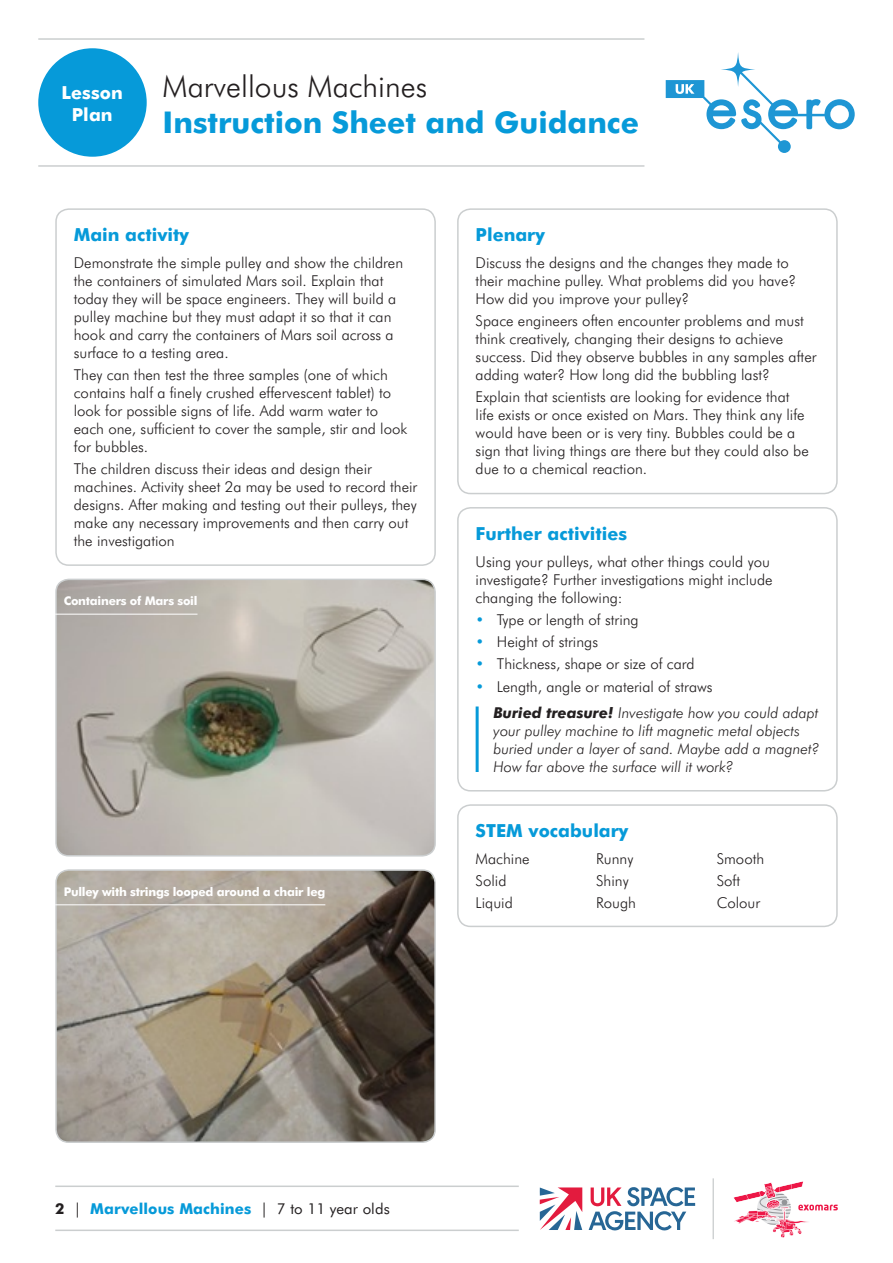
<style>
.page{position:relative;width:893px;height:1263px;background:#fff}
.page>*{position:absolute;margin:0;border:0;box-sizing:border-box;transform-origin:0 0}
.t1{font:700 30px "Futura BT";color:#069ad9}
.t2{font:300 30px "Futura BT";color:#231f20}
.Blue_Headers{font:700 18px "Futura BT";color:#069ad9}
.t3{font:700 18px/21.6px "Futura BT";letter-spacing:.005em;color:#fff;text-align:center}
.Body_text{font:300 15px/18px "Futura BT";color:#231f20}
.Body_text-2{font:italic 300 15px/18px "Futura BT";color:#231f20}
.t4{font:700 15px "Futura BT";letter-spacing:.005em;color:#069ad9}
.Body_-_Bliss_light_1{font:700 12px "Futura BT";letter-spacing:-.02em;color:#fff}
.s1{color:#069ad9}
.s2{font-weight:700}
.s3{color:#231f20}
.s4{font-weight:400;color:#231f20}
</style>
<div class="page">
<svg style="left:666px;top:52px;width:189px;height:101px"></svg>
<hr style="left:38px;top:165px;width:606px;height:2px;background:#cbcecf">
<hr style="left:38px;top:38px;width:606px;height:2px;background:#cbcecf">
<hr style="left:55px;top:1185px;width:464px;height:2px;background:#cbcecf">
<hr style="left:55px;top:1229px;width:464px;height:2px;background:#cbcecf">
<svg style="left:733px;top:1181px;width:105px;height:57px"></svg>
<svg style="left:589px;top:1187px;width:106px;height:43px"></svg>
<svg style="left:540px;top:1187px;width:42px;height:43px"></svg>
<hr style="left:713px;top:1178px;width:1px;height:61px;background:#cbcecf">
<div style="left:38px;top:48px;width:109px;height:109px;background:#069ad9;border-radius:50%"></div>
<div style="left:55px;top:208px;width:381px;height:358px;border:2px solid #cbcecf;border-radius:13px"></div>
<div style="left:457px;top:208px;width:381px;height:286px;border:2px solid #cbcecf;border-radius:13px"></div>
<div style="left:457px;top:804px;width:381px;height:123px;border:2px solid #cbcecf;border-radius:13px"></div>
<div style="left:457px;top:507px;width:381px;height:284px;border:2px solid #cbcecf;border-radius:13px"></div>
<hr style="left:476px;top:706px;width:3px;height:66px;background:#069ad9">
<img style="left:56px;top:579px;width:379px;height:277px">
<div style="left:55px;top:579px;width:381px;height:277px;border:2px solid #cbcecf;border-radius:13px"></div>
<hr style="left:55px;top:614px;width:143px;height:1px;background:#fff">
<img style="left:58px;top:872px;width:375px;height:268px">
<div style="left:55px;top:869px;width:381px;height:274px;border:2px solid #cbcecf;border-radius:13px"></div>
<hr style="left:55px;top:904px;width:270px;height:1px;background:#fff">
<p class="t3" style="left:62px;top:82px;width:63px">Lesson<br>Plan</p>
<h1 class="t2" style="left:163px;top:68px;width:266px">Marvellous Machines</h1>
<h1 class="t1" style="left:163px;top:104px;width:478px">Instruction Sheet and Guidance</h1>
<p class="Blue_Headers" style="left:74px;top:224px;width:117px">Main activity</p>
<p class="Body_text" style="left:74px;top:253px;width:331px">Demonstrate the simple pulley and show the children the containers of simulated Mars soil. Explain that today they will be space engineers. They will build a pulley machine but they must adapt it so that it can hook and carry the containers of Mars soil across a surface to a testing area.</p>
<p class="Body_text" style="left:74px;top:366px;width:335px">They can then test the three samples (one of which contains half a finely crushed effervescent tablet) to look for possible signs of life. Add warm water to each one, sufficient to cover the sample, stir and look for bubbles.</p>
<p class="Body_text" style="left:74px;top:460px;width:345px">The children discuss their ideas and design their machines. Activity sheet 2a may be used to record their designs. After making and testing out their pulleys, they make any necessary improvements and then carry out the investigation</p>
<p class="Body_-_Bliss_light_1" style="left:64px;top:594px;width:135px">Containers of Mars soil</p>
<p class="Body_-_Bliss_light_1" style="left:64px;top:884px;width:263px">Pulley with strings looped around a chair leg</p>
<p class="Blue_Headers" style="left:476px;top:224px;width:71px">Plenary</p>
<p class="Body_text" style="left:476px;top:253px;width:322px">Discuss the designs and the changes they made to their machine pulley. What problems did you have?<br>How did you improve your pulley?</p>
<p class="Body_text" style="left:476px;top:312px;width:342px">Space engineers often encounter problems and must think creatively, changing their designs to achieve success. Did they observe bubbles in any samples after adding water? How long did the bubbling last?</p>
<p class="Body_text" style="left:476px;top:388px;width:335px">Explain that scientists are looking for evidence that life exists or once existed on Mars. They think any life would have been or is very tiny. Bubbles could be a sign that living things are there but they could also be due to a chemical reaction.</p>
<p class="Blue_Headers" style="left:476px;top:523px;width:153px">Further activities</p>
<p class="Body_text" style="left:476px;top:552px;width:299px">Using your pulleys, what other things could you investigate? Further investigations might include changing the following:</p>
<p class="Body_text" style="left:476px;top:610px;width:165px"><span class="s1">•</span> Type or length of string</p>
<p class="Body_text" style="left:476px;top:632px;width:124px"><span class="s1">•</span> Height of strings</p>
<p class="Body_text" style="left:476px;top:655px;width:221px"><span class="s1">•</span> Thickness, shape or size of card</p>
<p class="Body_text" style="left:476px;top:677px;width:238px"><span class="s1">•</span> Length, angle or material of straws</p>
<p class="Body_text-2" style="left:493px;top:703px;width:327px"><span class="s2">Buried treasure!</span> Investigate how you could adapt your pulley machine to lift magnetic metal objects buried under a layer of sand. Maybe add a magnet?<br>How far above the surface will it work?</p>
<p class="Blue_Headers" style="left:476px;top:820px;width:154px">STEM vocabulary</p>
<p class="Body_text" style="left:476px;top:849px;width:56px">Machine</p>
<p class="Body_text" style="left:476px;top:871px;width:32px">Solid</p>
<p class="Body_text" style="left:476px;top:894px;width:39px">Liquid</p>
<p class="Body_text" style="left:596px;top:849px;width:39px">Runny</p>
<p class="Body_text" style="left:596px;top:871px;width:34px">Shiny</p>
<p class="Body_text" style="left:596px;top:894px;width:41px">Rough</p>
<p class="Body_text" style="left:717px;top:849px;width:49px">Smooth</p>
<p class="Body_text" style="left:717px;top:871px;width:25px">Soft</p>
<p class="Body_text" style="left:717px;top:894px;width:45px">Colour</p>
<p class="t4" style="left:55px;top:1200px;width:336px"><span class="s3">2</span> <span class="s4">|</span> Marvellous Machines <span class="s4">| 7 to 11 year olds</span></p>
</div>
